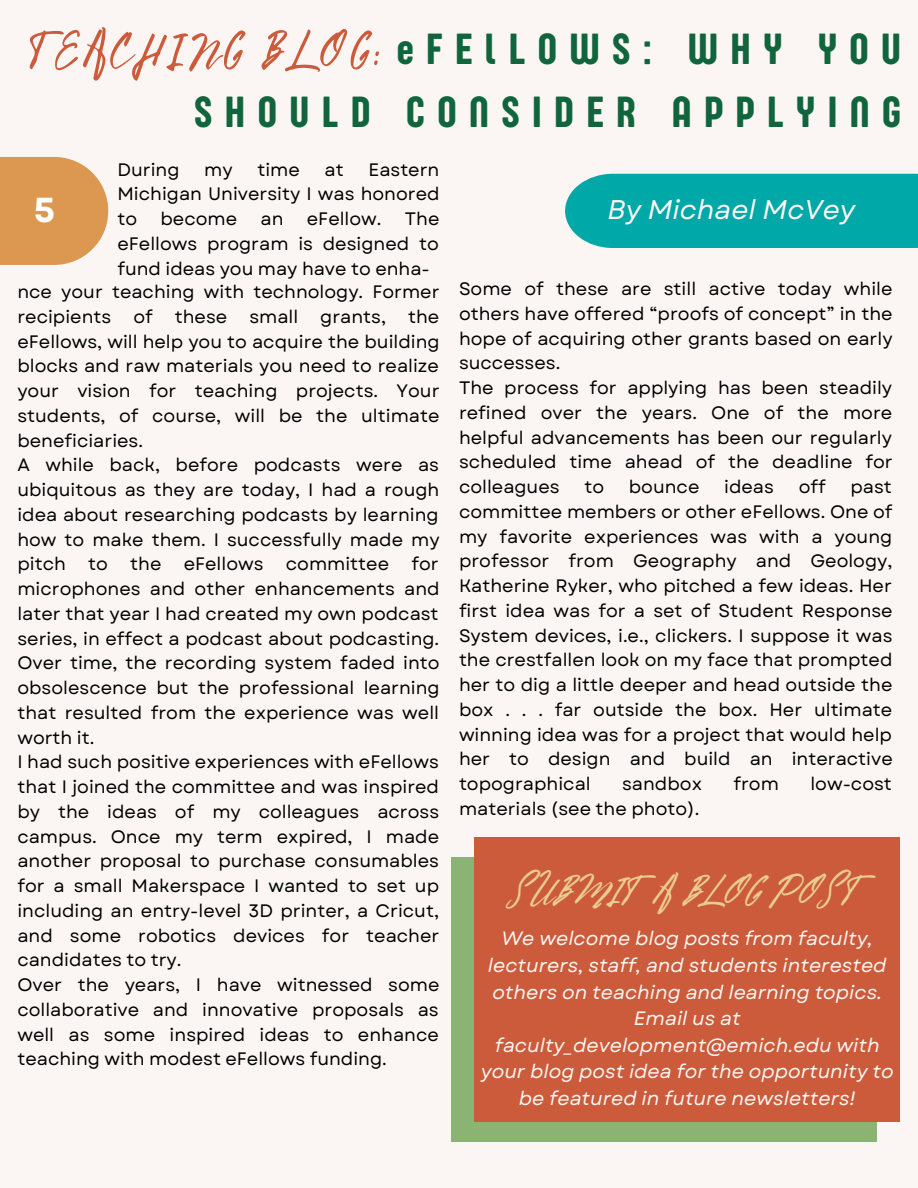
<style>
.page{position:relative;width:918px;height:1188px;background:#fbf6f3}
.page>*{position:absolute;margin:0;border:0;box-sizing:border-box;transform-origin:0 0}
.t1{font:51px "Bright Sunshine";letter-spacing:.07em;color:#cb5b3b}
.t2{font:45px/63px "Sugo Pro Display";letter-spacing:.29em;color:#10653d;text-align:right}
.t3{font:italic 40.2px "Bright Sunshine";color:#ebcc90}
.t4{font:700 34.65px "Garet";color:#fff}
.t5{font:italic 27px "Garet";color:#fbf6f3}
.t6{font:italic 19.35px/26.5px "Garet";color:#fbf6f3;text-align:center}
.t7{font:18px/24.8px "Garet";color:#000;text-align:justify}
</style>
<div class="page">
<svg style="left:0;top:157px;width:108px;height:108px;background:#dfa060"></svg>
<div style="left:565px;top:174px;width:353px;height:74px;background:#00a8a8"></div>
<div style="left:452px;top:857px;width:425px;height:285px;background:#8ab374"></div>
<div style="left:474px;top:837px;width:426px;height:285px;background:#cb5b3b"></div>
<h1 class="t1" style="left:30px;top:11px;width:353px">TEACHING BLOG:</h1>
<h2 class="t2" style="left:195px;top:18px;width:707px">eFElLOWS: WHY YOU<br>SHOULD CONSIDER APPLYING</h2>
<h3 class="t4" style="left:34px;top:185px;width:23px">5</h3>
<p class="t7" style="left:117px;top:157px;width:64px">During</p>
<p class="t7" style="left:204px;top:157px;width:30px">my</p>
<p class="t7" style="left:257px;top:157px;width:44px">time</p>
<p class="t7" style="left:325px;top:157px;width:21px">at</p>
<p class="t7" style="left:117px;top:157px;width:324px;text-indent:251px">Eastern Michigan University I was honored to</p>
<p class="t7" style="left:117px;top:206px;width:324px;text-indent:287px">The eFellows program is designed to fund ideas you may have to enha-</p>
<p class="t7" style="left:161px;top:206px;width:78px">become</p>
<p class="t7" style="left:261px;top:206px;width:24px">an</p>
<p class="t7" style="left:307px;top:206px;width:76px">eFellow.</p>
<p class="t7" style="left:17px;top:280px;width:424px;text-align:left">nce your teaching with technology. Former recipients of these small grants, the eFellows, will help you to acquire the building blocks and raw materials you need to realize your vision for teaching projects. Your students, of course, will be the ultimate beneficiaries.<br>A while back, before podcasts were as ubiquitous as they are today, I had a rough idea about researching podcasts by learning how to make them. I successfully made my pitch to the eFellows committee for microphones and other enhancements and later that year I had created my own podcast series, in effect a podcast about podcasting.<br>Over time, the recording system faded into obsolescence but the professional learning that resulted from the experience was well worth it.<br>I had such positive experiences with eFellows that I joined the committee and was inspired by the ideas of my colleagues across campus. Once my term expired, I made another proposal to purchase consumables for a small Makerspace I wanted to set up including an entry-level 3D printer, a Cricut, and some robotics devices for teacher candidates to try.<br>Over the years, I have witnessed some collaborative and innovative proposals as well as some inspired ideas to enhance teaching with modest eFellows funding.</p>
<h3 class="t5" style="left:608px;top:191px;width:249px">By Michael McVey</h3>
<p class="t7" style="left:459px;top:277px;width:435px;text-align:left">Some of these are still active today while others have offered “proofs of concept” in the hope of acquiring other grants based on early successes.<br>The process for applying has been steadily refined over the years. One of the more helpful advancements has been our regularly scheduled time ahead of the deadline for colleagues</p>
<p class="t7" style="left:584px;top:475px;width:21px">to</p>
<p class="t7" style="left:629px;top:475px;width:72px">bounce</p>
<p class="t7" style="left:724px;top:475px;width:51px">ideas</p>
<p class="t7" style="left:799px;top:475px;width:29px">off</p>
<p class="t7" style="left:459px;top:475px;width:435px;text-indent:391px">past committee members or other eFellows. One of my favorite experiences was with a young professor from Geography and Geology, Katherine Ryker, who pitched a few ideas. Her first idea was for a set of Student Response System devices, i.e., clickers. I suppose it was the crestfallen look on my face that prompted her to dig a little deeper and head outside the box . . . far outside the box. Her ultimate winning idea was for a project that would help her to design and build an interactive topographical</p>
<p class="t7" style="left:622px;top:772px;width:81px">sandbox</p>
<p class="t7" style="left:734px;top:772px;width:47px">from</p>
<p class="t7" style="left:810px;top:772px;width:83px">low-cost</p>
<p class="t7" style="left:459px;top:796px;width:242px">materials (see the photo).</p>
<h3 class="t3" style="left:512px;top:861px;width:352px">SUBMIT A BLOG POST</h3>
<p class="t6" style="left:481px;top:926px;width:414px">We welcome blog posts from faculty, lecturers, staff, and students interested others on teaching and learning topics.<br>Email us at faculty_development@emich.edu with your blog post idea for the opportunity to be featured in future newsletters!</p>
</div>
